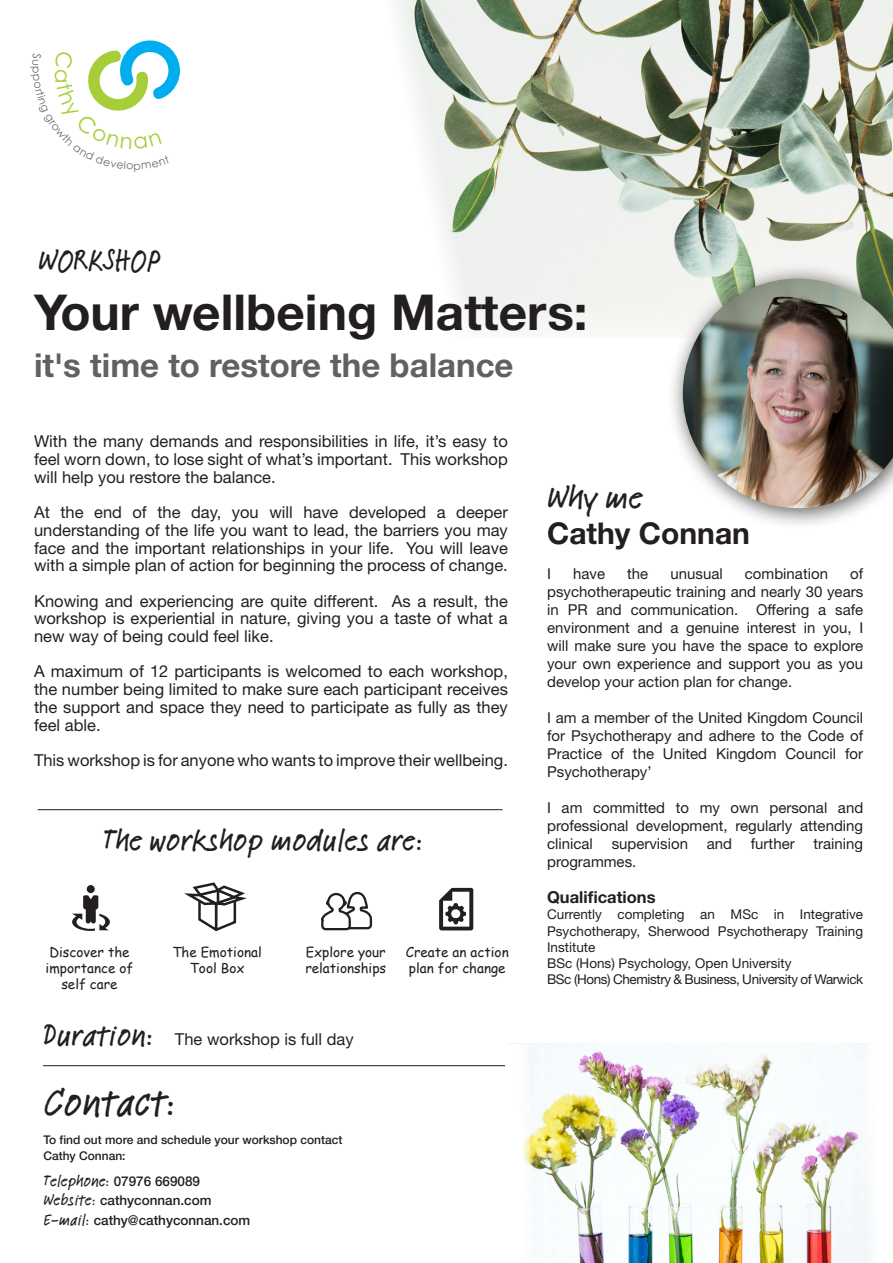
<style>
.page{position:relative;width:893px;height:1263px;background:#fff}
.page>*{position:absolute;margin:0;border:0;box-sizing:border-box;transform-origin:0 0}
.t1{font:700 49.5px "Helvetica Neue CE";color:#231f20}
.t2{font:500 40.5px "Feltpen Com";color:#231f20}
.t3{font:500 34.5px "Feltpen Com";color:#231f20}
.t4{font:700 33px "Helvetica Neue CE";color:#616164}
.t5{font:500 31.5px "Feltpen Com";color:#231f20}
.t6{font:700 30px "Helvetica Neue CE";color:#231f20}
.t7{font:16.5px/17.7px "Helvetica Neue";color:#231f20;text-align:justify}
.t8{font:700 16.5px "Helvetica Neue";color:#231f20}
.t9{font:15px/18px "Helvetica Neue";color:#231f20;text-align:justify}
.t10{font:13.5px/16.2px "Helvetica Neue";color:#231f20;text-align:justify}
.t11{font:13.5px/16.2px "Comic Sans MS";color:#231f20;text-align:center}
.t12{font:500 13.5px "Helvetica Neue CE";color:#231f20}
.t13{font:13.5px "Helvetica Neue";letter-spacing:-.03em;color:#231f20}
.t14{font:500 12px/16.2px "Helvetica Neue CE";color:#231f20}
.s1{font-family:"Feltpen Com";font-weight:500;font-size:31.5px}
.s2{font-family:"Feltpen Com";font-size:16.5px}
</style>
<div class="page">
<img style="left:499px;top:0;width:394px;height:293px">
<div style="left:499px;top:293px;width:168px;height:40px;background:#f4f5f2"></div>
<svg style="left:396px;top:0;width:103px;height:325px;fill:#eff1ee"></svg>
<div style="left:667px;top:263px;width:226px;height:267px;background:#231f20;opacity:.75"></div>
<img style="left:683px;top:279px;width:210px;height:229px">
<svg style="left:72px;top:885px;width:38px;height:46px"></svg>
<hr style="left:38px;top:809px;width:465px;height:1px;background:#231f20">
<hr style="left:43px;top:1065px;width:465px;height:1px;background:#231f20">
<svg style="left:321px;top:891px;width:52px;height:40px"></svg>
<svg style="left:439px;top:888px;width:34px;height:42px"></svg>
<svg style="left:184px;top:882px;width:63px;height:49px"></svg>
<img style="left:530px;top:1043px;width:337px;height:220px">
<div style="left:505px;top:1043px;width:25px;height:220px;background:#fff"></div>
<svg style="left:88px;top:40px;width:92px;height:71px"></svg>
<p class="t5" style="left:38px;top:239px;width:124px">WORKSHOP</p>
<p class="t1" style="left:34px;top:282px;width:555px">Your wellbeing Matters:</p>
<p class="t4" style="left:34px;top:344px;width:481px">it's time to restore the balance</p>
<p class="t7" style="left:34px;top:434px;width:475px">With the many demands and responsibilities in life, it’s easy to feel worn down, to lose sight of what’s important. This workshop will help you restore the balance.</p>
<p class="t7" style="left:34px;top:504px;width:475px">At the end of the day, you will have developed a deeper understanding of the life you want to lead, the barriers you may face and the important relationships in your life. You will leave with a simple plan of action for beginning the process of change.</p>
<p class="t7" style="left:34px;top:593px;width:475px">Knowing and experiencing are quite different. As a result, the workshop is experiential in nature, giving you a taste of what a new way of being could feel like.</p>
<p class="t7" style="left:34px;top:664px;width:475px">A maximum of 12 participants is welcomed to each workshop, the number being limited to make sure each participant receives the support and space they need to participate as fully as they feel able.</p>
<p class="t7" style="left:34px;top:752px;width:475px">This workshop is for anyone who wants to improve their wellbeing.</p>
<p class="t5" style="left:103px;top:819px;width:322px">The workshop modules are:</p>
<p class="t11" style="left:46px;top:943px;width:89px">Discover the importance of self care</p>
<p class="t11" style="left:172px;top:943px;width:91px">The Emotional<br>Tool Box</p>
<p class="t11" style="left:305px;top:943px;width:82px;text-align:left">Explore your relationships</p>
<p class="t7" style="left:43px;top:1032px;width:312px"><span class="s1">Duration:</span> The workshop is full day</p>
<p class="t2" style="left:43px;top:1074px;width:134px">Contact:</p>
<p class="t14" style="left:43px;top:1131px;width:301px">To find out more and schedule your workshop contact<br>Cathy Connan:</p>
<p class="t12" style="left:43px;top:1172px;width:158px"><span class="s2">Telephone:</span> 07976 669089</p>
<p class="t12" style="left:43px;top:1192px;width:170px"><span class="s2">Website:</span> cathyconnan.com</p>
<p class="t12" style="left:43px;top:1212px;width:208px"><span class="s2">E-mail:</span> cathy@cathyconnan.com</p>
<p class="t11" style="left:406px;top:943px;width:104px;text-align:left">Create an action plan for change</p>
<p class="t3" style="left:547px;top:474px;width:97px">Why me</p>
<p class="t6" style="left:547px;top:515px;width:204px">Cathy Connan</p>
<p class="t9" style="left:547px;top:566px;width:318px;text-indent:303px">of psychotherapeutic training and nearly 30 years in PR and communication. Offering a safe environment and a genuine interest in you, I will make sure you have the space to explore your own experience and support you as you develop your action plan for change.</p>
<p class="t9" style="left:547px;top:710px;width:318px">I am a member of the United Kingdom Council for Psychotherapy and adhere to the Code of Practice of the United Kingdom Council for Psychotherapy’</p>
<p class="t9" style="left:547px;top:800px;width:318px">I am committed to my own personal and professional development, regularly attending clinical supervision and further training programmes.</p>
<p class="t8" style="left:547px;top:884px;width:110px">Qualifications</p>
<p class="t10" style="left:547px;top:907px;width:318px">Currently completing an MSc in Integrative Psychotherapy, Sherwood Psychotherapy Training Institute</p>
<p class="t10" style="left:547px;top:956px;width:246px">BSc (Hons) Psychology, Open University</p>
<p class="t13" style="left:547px;top:970px;width:318px">BSc (Hons) Chemistry &amp; Business, University of Warwick</p>
<p class="t9" style="left:547px;top:566px;width:5px">I</p>
<p class="t9" style="left:573px;top:566px;width:33px">have</p>
<p class="t9" style="left:627px;top:566px;width:23px">the</p>
<p class="t9" style="left:670px;top:566px;width:54px">unusual</p>
<p class="t9" style="left:745px;top:566px;width:85px">combination</p>
</div>
